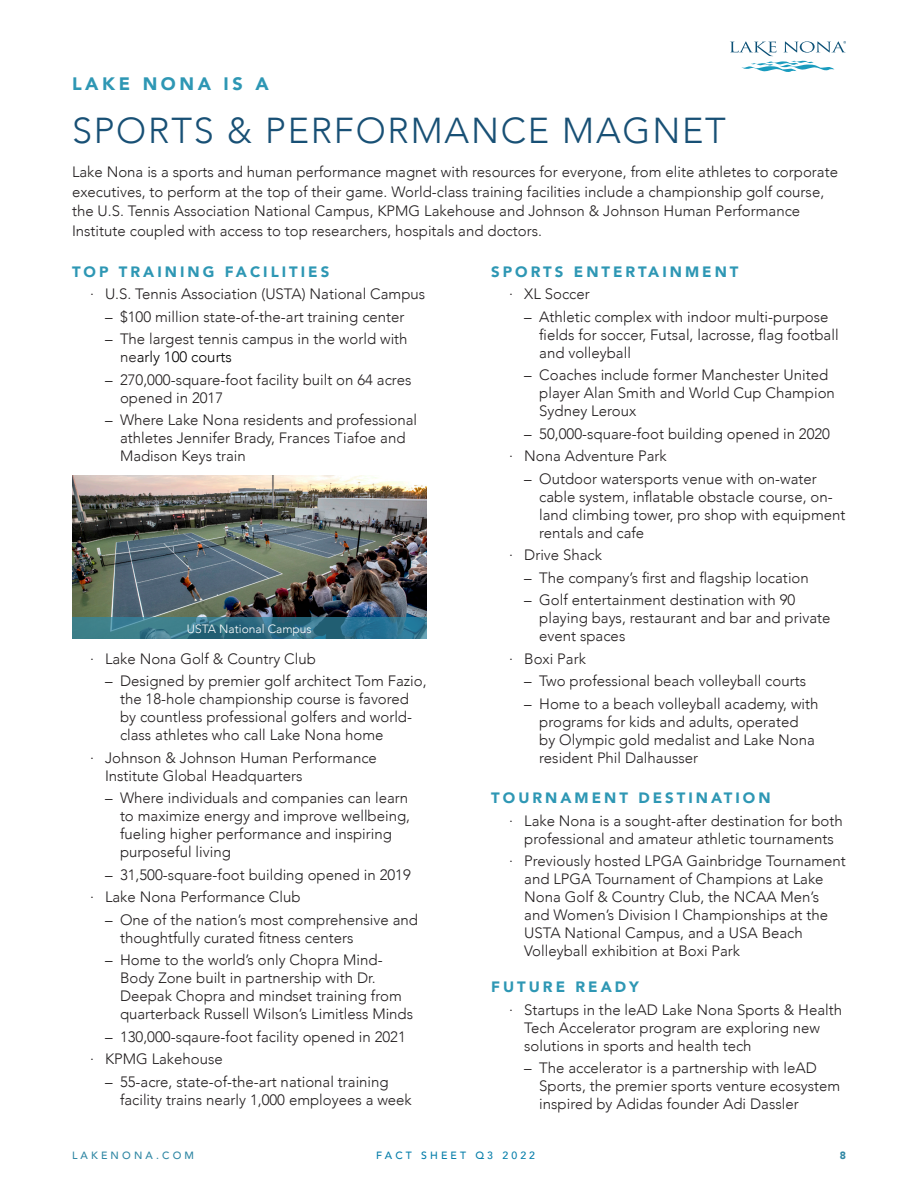
<style>
.page{position:relative;width:918px;height:1188px;background:#fff}
.page>*{position:absolute;margin:0;border:0;box-sizing:border-box;transform-origin:0 0}
.t1{font:300 36px "Avenir";letter-spacing:.05em;color:#185075}
.t2{font:900 18px "Avenir";letter-spacing:.2em;color:#2e97b4}
.t3{font:300 15px/18px "Avenir";color:#231f20}
.t4{font:900 15px "Avenir";letter-spacing:.2em;color:#2e97b4}
.t5{font:300 12px "Avenir";color:#fff}
.t6{font:500 10.5px "Avenir";letter-spacing:.3em;color:#067eaa}
.t7{font:500 10.5px "Avenir";letter-spacing:.3em;color:#3087a4}
.t8{font:900 10.5px "Avenir";color:#3087a4}
.s1{color:#000}
</style>
<div class="page">
<svg style="left:730px;top:41px;width:116px;height:31px"></svg>
<img style="left:72px;top:475px;width:355px;height:164px">
<svg style="left:72px;top:617px;width:355px;height:21px;background:#327389"></svg>
<p class="t2" style="left:72px;top:68px;width:198px">LAKE NONA IS A</p>
<p class="t1" style="left:72px;top:109px;width:655px">SPORTS &amp; PERFORMANCE MAGNET</p>
<p class="t3" style="left:72px;top:162px;width:768px;line-height:19.5px">Lake Nona is a sports and human performance magnet with resources for everyone, from elite athletes to corporate executives, to perform at the top of their game. World-class training facilities include a championship golf course, the U.S. Tennis Association National Campus, KPMG Lakehouse and Johnson &amp; Johnson Human Performance Institute coupled with access to top researchers, hospitals and doctors.</p>
<p class="t4" style="left:72px;top:259px;width:259px">TOP TRAINING FACILITIES</p>
<p class="t3" style="left:90px;top:285px;width:337px">∙ U.S. Tennis Association (USTA) National Campus</p>
<p class="t3" style="left:105px;top:307px;width:301px">– $100 million state-of-the-art training center</p>
<p class="t3" style="left:120px;top:330px;width:289px;text-indent:-15px">– The largest tennis campus in the world with ne<span class="s1">arly 100 courts</span></p>
<p class="t3" style="left:120px;top:370px;width:293px;text-indent:-15px">– 270,000-square-foot facility built on 64 acres opened in 2017</p>
<p class="t3" style="left:120px;top:411px;width:299px;text-indent:-15px">– Where Lake Nona residents and professional athletes Jennifer Brady, Frances Tiafoe and<br>Madison Keys train</p>
<p class="t4" style="left:491px;top:259px;width:249px">SPORTS ENTERTAINMENT</p>
<p class="t3" style="left:509px;top:285px;width:82px">∙ XL Soccer</p>
<p class="t3" style="left:539px;top:307px;width:301px;text-indent:-15px">– Athletic complex with indoor multi-purpose fields for soccer, Futsal, lacrosse, flag football and volleyball</p>
<p class="t3" style="left:539px;top:366px;width:297px;text-indent:-15px">– Coaches include former Manchester United player Alan Smith and World Cup Champion<br>Sydney Leroux</p>
<p class="t3" style="left:524px;top:424px;width:307px">– 50,000-square-foot building opened in 2020</p>
<p class="t3" style="left:509px;top:447px;width:159px">∙ Nona Adventure Park</p>
<p class="t3" style="left:539px;top:469px;width:308px;text-indent:-15px">– Outdoor watersports venue with on-water cable system, inflatable obstacle course, on&shy;land climbing tower, pro shop with equipment rentals and cafe</p>
<p class="t3" style="left:509px;top:546px;width:94px">∙ Drive Shack</p>
<p class="t3" style="left:524px;top:568px;width:286px">– The company’s first and flagship location</p>
<p class="t3" style="left:539px;top:591px;width:293px;text-indent:-15px">– Golf entertainment destination with 90 playing bays, restaurant and bar and private event spaces</p>
<p class="t3" style="left:509px;top:649px;width:78px">∙ Boxi Park</p>
<p class="t3" style="left:524px;top:672px;width:283px">– Two professional beach volleyball courts</p>
<p class="t3" style="left:539px;top:694px;width:281px;text-indent:-15px">– Home to a beach volleyball academy, with programs for kids and adults, operated<br>by Olympic gold medalist and Lake Nona resident Phil Dalhausser</p>
<p class="t4" style="left:491px;top:785px;width:281px">TOURNAMENT DESTINATION</p>
<p class="t3" style="left:509px;top:811px;width:335px;text-align:center">∙ Lake Nona is a sought-after destination for both professional and amateur athletic tournaments</p>
<p class="t3" style="left:524px;top:852px;width:323px;text-indent:-15px">∙ Previously hosted LPGA Gainbridge Tournament and LPGA Tournament of Champions at Lake Nona Golf &amp; Country Club, the NCAA Men’s and Women’s Division I Championships at the USTA National Campus, and a USA Beach Volleyball exhibition at Boxi Park</p>
<p class="t4" style="left:491px;top:974px;width:149px">FUTURE READY</p>
<p class="t3" style="left:524px;top:1000px;width:319px;text-indent:-15px">∙ Startups in the leAD Lake Nona Sports &amp; Health<br>Tech Accelerator program are exploring new solutions in sports and health tech</p>
<p class="t3" style="left:539px;top:1059px;width:303px;text-indent:-15px">– The accelerator is a partnership with leAD<br>Sports, the premier sports venture ecosystem inspired by Adidas founder Adi Dassler</p>
<p class="t5" style="left:187px;top:622px;width:126px">USTA National Campus</p>
<p class="t3" style="left:90px;top:649px;width:227px">∙ Lake Nona Golf &amp; Country Club</p>
<p class="t3" style="left:120px;top:672px;width:308px;text-indent:-15px">– Designed by premier golf architect Tom Fazio, the 18-hole championship course is favored by countless professional golfers and world&shy;class athletes who call Lake Nona home</p>
<p class="t3" style="left:105px;top:748px;width:273px;text-indent:-15px">∙ Johnson &amp; Johnson Human Performance<br>Institute Global Headquarters</p>
<p class="t3" style="left:120px;top:789px;width:292px;text-indent:-15px">– Where individuals and companies can learn to maximize energy and improve wellbeing, fueling higher performance and inspiring purposeful living</p>
<p class="t3" style="left:105px;top:865px;width:307px">– 31,500-square-foot building opened in 2019</p>
<p class="t3" style="left:90px;top:888px;width:212px">∙ Lake Nona Performance Club</p>
<p class="t3" style="left:120px;top:910px;width:300px;text-indent:-15px">– One of the nation’s most comprehensive and thoughtfully curated fitness centers</p>
<p class="t3" style="left:120px;top:951px;width:295px;text-indent:-15px">– Home to the world’s only Chopra Mind-Body Zone built in partnership with Dr.<br>Deepak Chopra and mindset training from quarterback Russell Wilson’s Limitless Minds</p>
<p class="t3" style="left:105px;top:1027px;width:302px">– 130,000-sqaure-foot facility opened in 2021</p>
<p class="t3" style="left:90px;top:1050px;width:134px">∙ KPMG Lakehouse</p>
<p class="t3" style="left:120px;top:1072px;width:293px;text-indent:-15px">– 55-acre, state-of-the-art national training facility trains nearly 1,000 employees a week</p>
<p class="t7" style="left:72px;top:1146px;width:124px">LAKENONA.COM</p>
<p class="t6" style="left:376px;top:1146px;width:160px">FACT SHEET Q3 2022</p>
<p class="t8" style="left:840px;top:1147px;width:8px">8</p>
</div>
